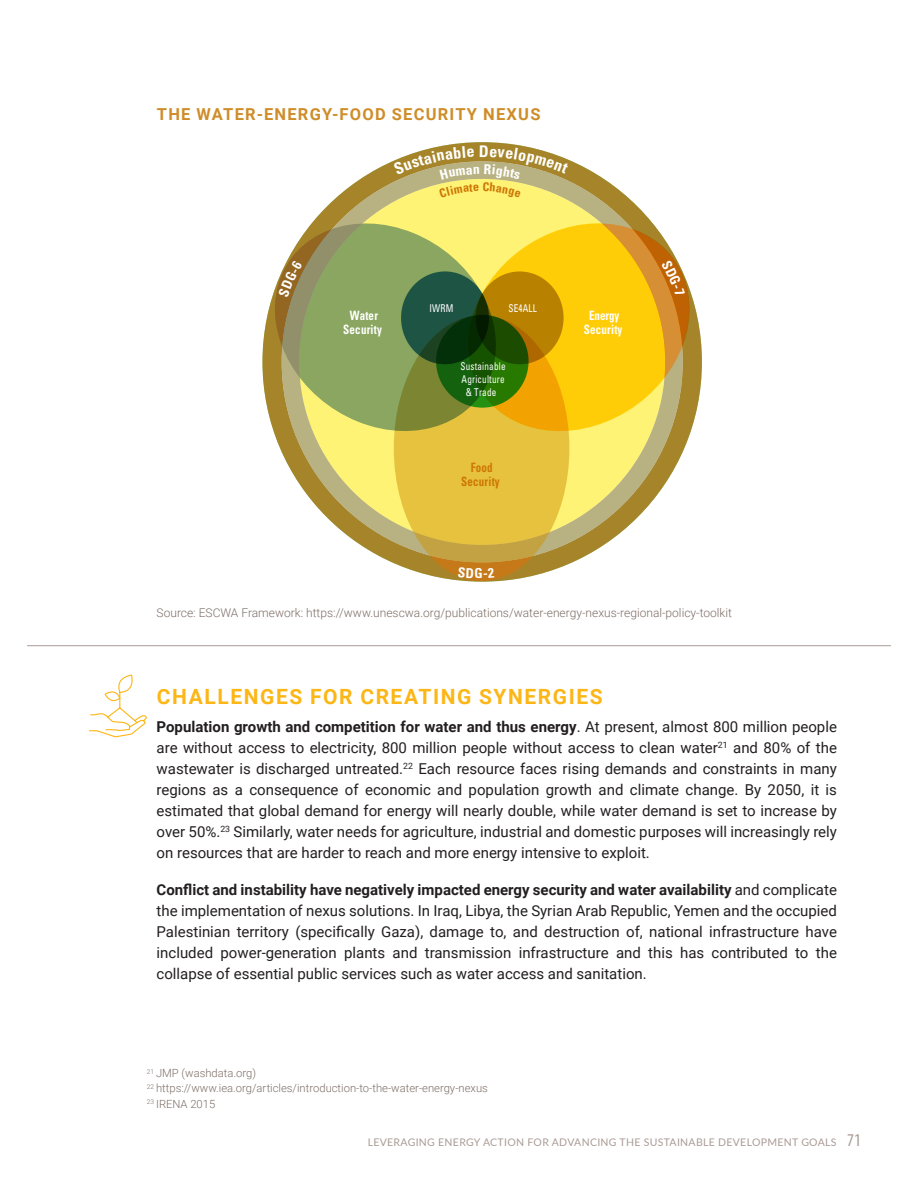
<style>
.page{position:relative;width:918px;height:1188px;background:#fff}
.page>*{position:absolute;margin:0;border:0;box-sizing:border-box;transform-origin:0 0}
.B-HEAD{font:700 21px "Roboto";letter-spacing:.075em;color:#fcb615}
.Table_A-Head-A{font:700 16.5px "Roboto";letter-spacing:.075em;color:#cf8d29}
.Text_copy{font:15px/21px "Roboto";color:#231f20;text-align:justify}
.t1{font:700 condensed 12.9px/14.5px "Univers LT Std";letter-spacing:.02em;color:#fff;text-align:center;scale:.85 1}
.t2{font:700 condensed 12.9px/14.5px "Univers LT Std";letter-spacing:.02em;color:#cd7705;text-align:center;scale:.85 1}
.foornote-table__no_i{font:300 12px "Roboto";color:#7d6e66}
.foot_note{font:300 11.25px "Roboto";color:#7d6e66}
.t3{font:condensed 10.8px/12.9px "Univers LT Std";letter-spacing:.02em;color:#fff;text-align:center;scale:.85 1}
.t4{font:10.5px "Lato";letter-spacing:.03em;color:#a99b95}
.s1{font-weight:700}
.s2{font-family:"Myriad Pro";font-stretch:condensed;font-size:18px}
</style>
<div class="page">
<svg style="left:262px;top:142px;width:440px;height:440px"></svg>
<svg style="left:282px;top:161px;width:401px;height:401px;background:#d5c360"></svg>
<svg style="left:401px;top:271px;width:88px;height:93px;background:#1e5240"></svg>
<svg style="left:476px;top:271px;width:88px;height:93px;background:#b17d00"></svg>
<svg style="left:436px;top:315px;width:93px;height:93px;background:#175204"></svg>
<hr style="left:27px;top:645px;width:864px;height:1px;background:#a99b95">
<svg style="left:89px;top:674px;width:58px;height:64px"></svg>
<svg style="left:661px;top:260px;width:24px;height:36px"></svg>
<svg style="left:278px;top:260px;width:25px;height:37px"></svg>
<svg style="left:458px;top:567px;width:36px;height:11px"></svg>
<svg style="left:393px;top:145px;width:176px;height:53px;background:#c6b569"></svg>
<p class="Table_A-Head-A" style="left:157px;top:103px;width:385px">THE WATER-ENERGY-FOOD SECURITY NEXUS</p>
<p class="t1" style="left:343px;top:308px;width:47px">Water<br>Security</p>
<p class="t3" style="left:429px;top:302px;width:30px">IWRM</p>
<p class="t3" style="left:508px;top:302px;width:35px">SE4ALL</p>
<p class="t3" style="left:461px;top:360px;width:54px">Sustainable<br>Agriculture &amp; Trade</p>
<p class="t2" style="left:461px;top:460px;width:47px">Food<br>Security</p>
<p class="t1" style="left:584px;top:308px;width:47px">Energy<br>Security</p>
<p class="foornote-table__no_i" style="left:157px;top:604px;width:577px">Source: ESCWA Framework: https://www.unescwa.org/publications/water-energy-nexus-regional-policy-toolkit</p>
<p class="B-HEAD" style="left:157px;top:682px;width:447px">CHALLENGES FOR CREATING SYNERGIES</p>
<p class="Text_copy" style="left:157px;top:716px;width:682px"><span class="s1">Population growth and competition for water and thus energy</span>. At present, almost 800 million people are without access to electricity, 800 million people without access to clean water<sup>21</sup> and 80% of the wastewater is discharged untreated.<sup>22</sup> Each resource faces rising demands and constraints in many regions as a consequence of economic and population growth and climate change. By 2050, it is estimated that global demand for energy will nearly double, while water demand is set to increase by over 50%.<sup>23</sup> Similarly, water needs for agriculture, industrial and domestic purposes will increasingly rely on resources that are harder to reach and more energy intensive to exploit.</p>
<p class="Text_copy" style="left:157px;top:879px;width:682px"><span class="s1">Conflict and instability have negatively impacted energy security and water availability</span> and complicate the implementation of nexus solutions. In Iraq, Libya, the Syrian Arab Republic, Yemen and the occupied Palestinian territory (specifically Gaza), damage to, and destruction of, national infrastructure have included power-generation plants and transmission infrastructure and this has contributed to the collapse of essential public services such as water access and sanitation.</p>
<p class="foot_note" style="left:147px;top:1065px;width:111px"><sup>21</sup> JMP (washdata.org)</p>
<p class="foot_note" style="left:147px;top:1081px;width:343px"><sup>22</sup> https://www.iea.org/articles/introduction-to-the-water-energy-nexus</p>
<p class="foot_note" style="left:147px;top:1096px;width:70px"><sup>23</sup> IRENA 2015</p>
<p class="t4" style="left:368px;top:1135px;width:495px">LEVERAGING ENERGY ACTION FOR ADVANCING THE SUSTAINABLE DEVELOPMENT GOALS <span class="s2">71</span></p>
</div>
